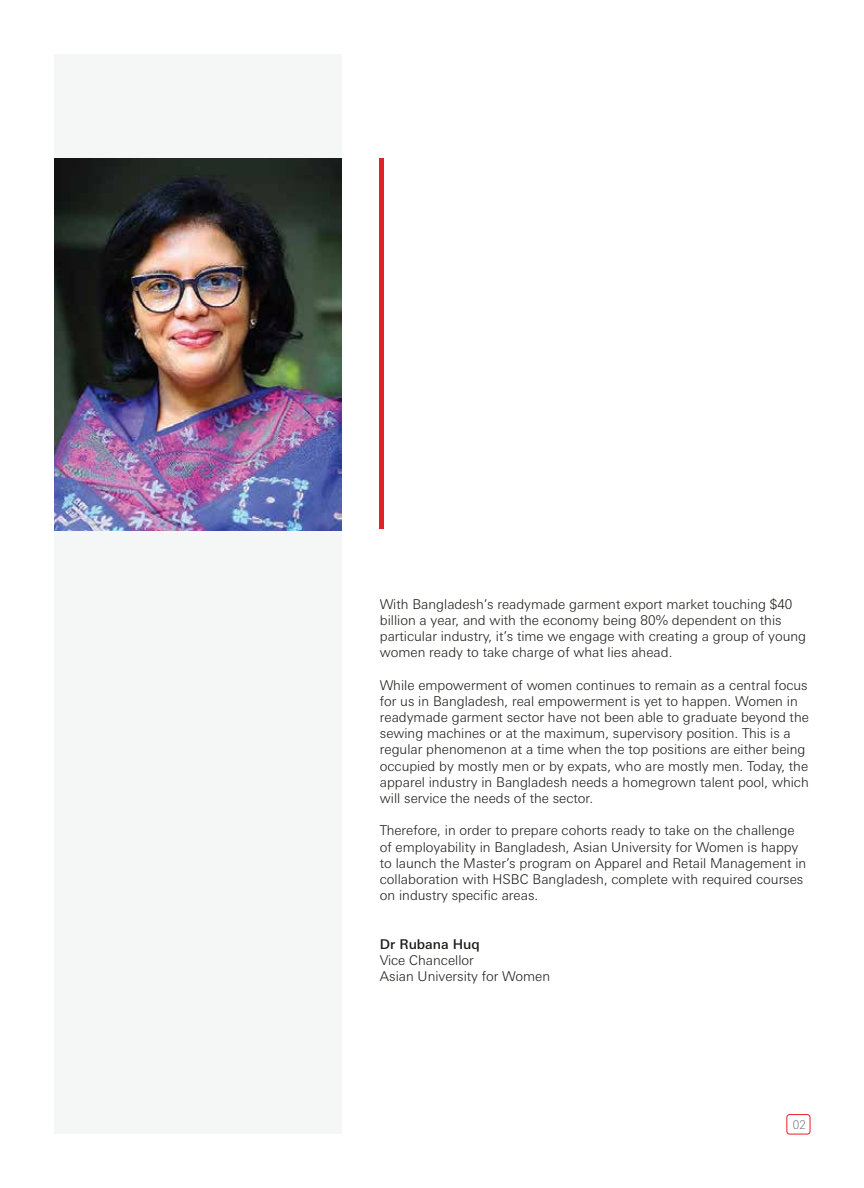
<style>
.page{position:relative;width:864px;height:1188px;background:#fff}
.page>*{position:absolute;margin:0;border:0;box-sizing:border-box;transform-origin:0 0}
.t1{font:300 13.5px/16.2px "Univers Nextfor HSBC";color:#1d1d1b}
.t2{font:500 13.5px "Univers Nextfor HSBC";color:#1d1d1b}
.t3{font:100 12px "Univers Nextfor HSBC";color:#515251}
</style>
<div class="page">
<div style="left:54px;top:54px;width:288px;height:1080px;background:#f5f6f6"></div>
<img style="left:54px;top:159px;width:288px;height:371px">
<hr style="left:380px;top:159px;width:4px;height:370px;background:#df2428">
<div style="left:787px;top:1114px;width:23px;height:20px;border:1px solid #ed1d24;border-radius:3px"></div>
<p class="t1" style="left:380px;top:595px;width:428px">With Bangladesh’s readymade garment export market touching $40 billion a year, and with the economy being 80% dependent on this particular industry, it’s time we engage with creating a group of young women ready to take charge of what lies ahead.</p>
<p class="t1" style="left:380px;top:676px;width:431px">While empowerment of women continues to remain as a central focus for us in Bangladesh, real empowerment is yet to happen. Women in readymade garment sector have not been able to graduate beyond the sewing machines or at the maximum, supervisory position. This is a regular phenomenon at a time when the top positions are either being occupied by mostly men or by expats, who are mostly men. Today, the apparel industry in Bangladesh needs a homegrown talent pool, which will service the needs of the sector.</p>
<p class="t1" style="left:380px;top:822px;width:428px">Therefore, in order to prepare cohorts ready to take on the challenge of employability in Bangladesh, Asian University for Women is happy to launch the Master’s program on Apparel and Retail Management in collaboration with HSBC Bangladesh, complete with required courses on industry specific areas.</p>
<p class="t2" style="left:380px;top:934px;width:102px">Dr Rubana Huq</p>
<p class="t1" style="left:380px;top:951px;width:172px">Vice Chancellor<br>Asian University for Women</p>
<p class="t3" style="left:793px;top:1116px;width:15px">02</p>
</div>
